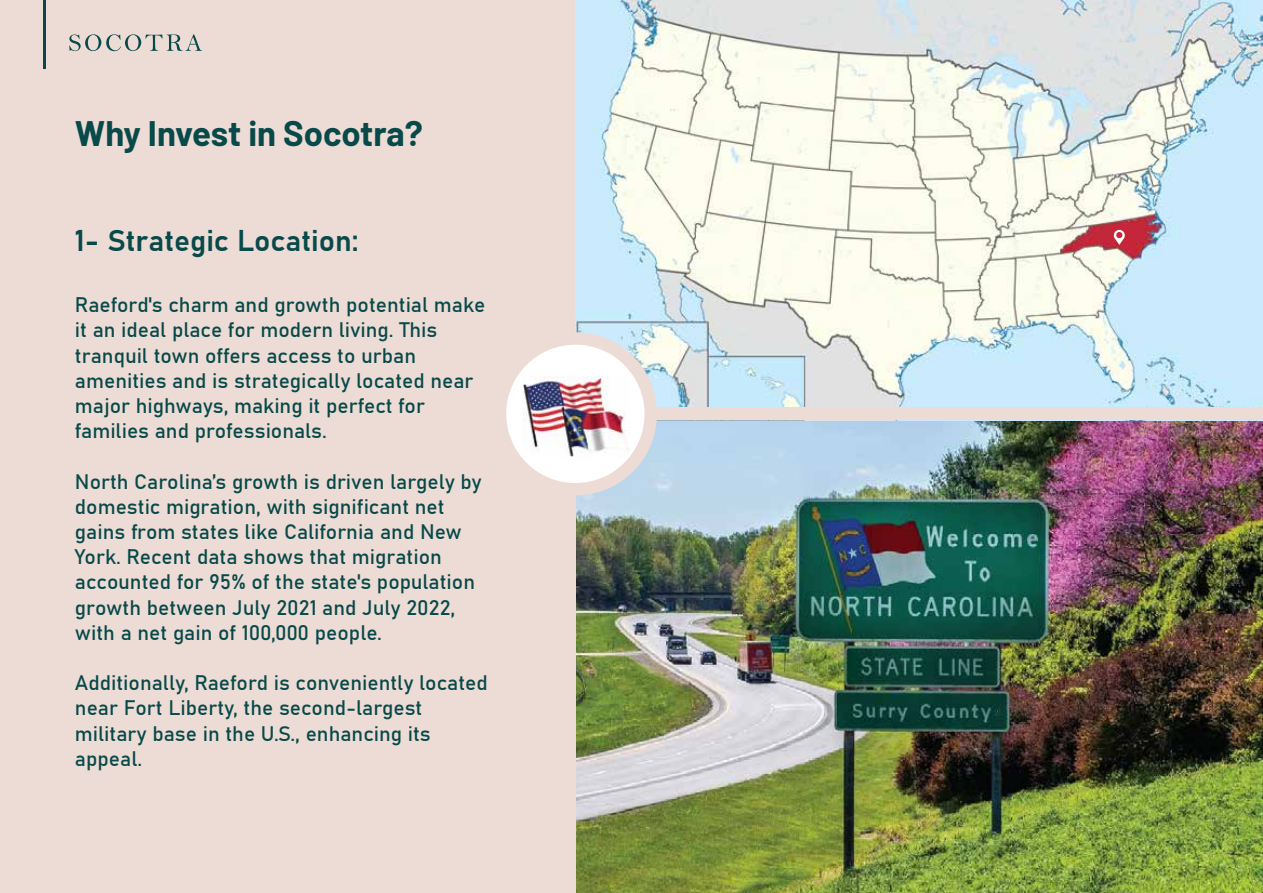
<style>
.page{position:relative;width:1263px;height:893px;background:#fff}
.page>*{position:absolute;margin:0;border:0;box-sizing:border-box;transform-origin:0 0}
.t1{font:700 34.65px "Barlow";letter-spacing:-.005em;color:#084949}
.t2{font:30px "Bahnschrift";color:#084949}
.t3{font:21px/25.2px "Bahnschrift";color:#084949}
</style>
<div class="page">
<img style="left:575px;top:420px;width:688px;height:473px">
<div style="left:0;top:0;width:575px;height:893px;background:#eddcd5"></div>
<svg style="left:69px;top:34px;width:133px;height:17px"></svg>
<hr style="left:44px;top:0;width:2px;height:69px;background:#084949">
<img style="left:575px;top:0;width:688px;height:408px">
<div style="left:568px;top:408px;width:695px;height:12px;background:#eddcd5"></div>
<div style="left:494px;top:332px;width:163px;height:163px;background:#eddcd5;border-radius:50%"></div>
<div style="left:506px;top:345px;width:138px;height:138px;background:#fff;border-radius:50%"></div>
<img style="left:522px;top:376px;width:108px;height:81px">
<svg style="left:1113px;top:230px;width:12px;height:15px"></svg>
<h1 class="t1" style="left:75px;top:108px;width:349px">Why Invest in Socotra?</h1>
<h2 class="t2" style="left:75px;top:218px;width:285px">1- Strategic Location:</h2>
<p class="t3" style="left:75px;top:291px;width:412px">Raeford's charm and growth potential make it an ideal place for modern living. This tranquil town offers access to urban amenities and is strategically located near major highways, making it perfect for families and professionals.</p>
<p class="t3" style="left:75px;top:467px;width:408px">North Carolina’s growth is driven largely by domestic migration, with significant net gains from states like California and New York. Recent data shows that migration accounted for 95% of the state's population growth between July 2021 and July 2022, with a net gain of 100,000 people.</p>
<p class="t3" style="left:75px;top:669px;width:414px">Additionally, Raeford is conveniently located near Fort Liberty, the second-largest military base in the U.S., enhancing its appeal.</p>
</div>
